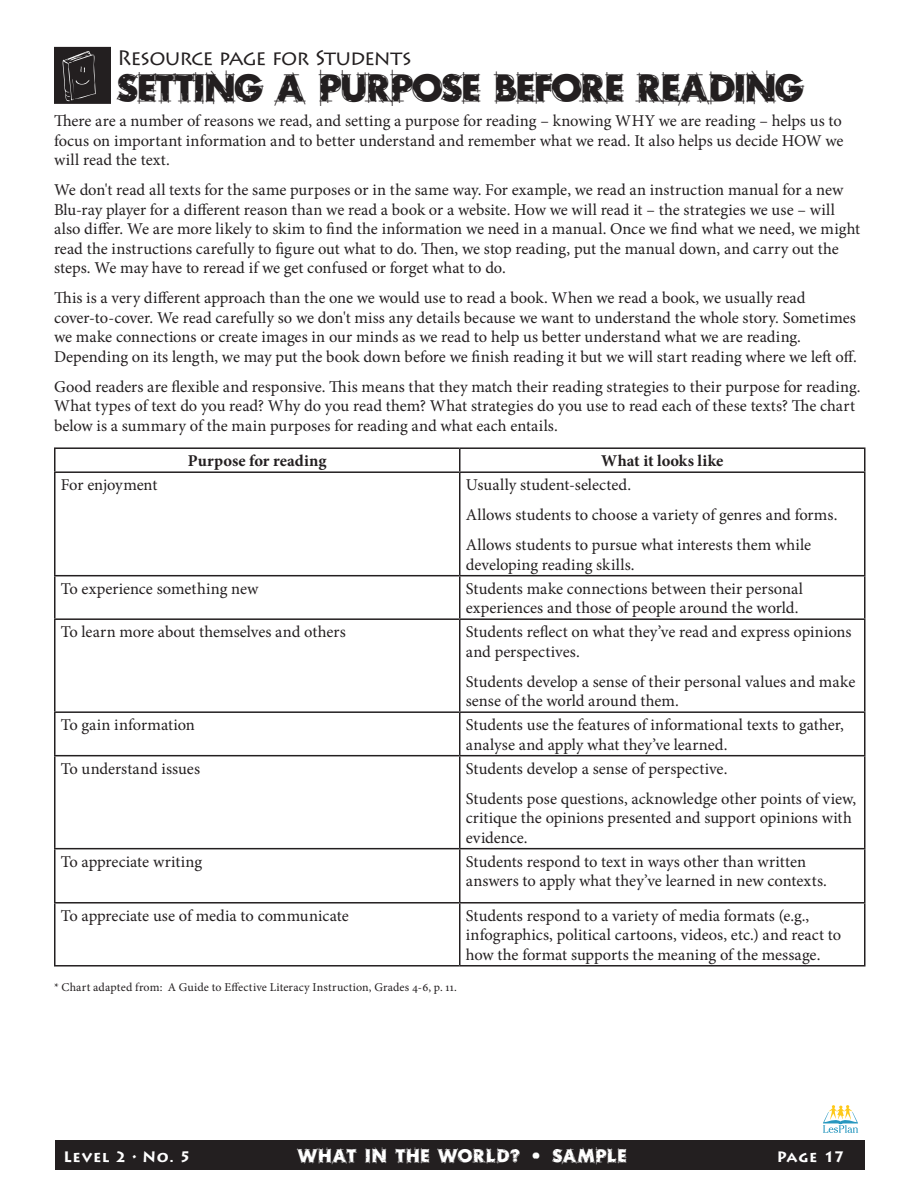
<style>
.page{position:relative;width:918px;height:1188px;background:#fff}
.page>*{position:absolute;margin:0;border:0;box-sizing:border-box;transform-origin:0 0}
.Headline_w_header{font:37.5px "Rough Draft";letter-spacing:-.025em;color:#231f20}
.Headline_w_header-2{font:21px "Lithos Pro";letter-spacing:-.05em;color:#231f20}
.t1{font:18px "Rough Draft";letter-spacing:.06em;color:#fff}
.Text_basic{font:16.5px/19.5px "Minion Pro";color:#231f20}
.Text_basic-2{font:700 16.5px "Minion Pro";color:#231f20}
.t2{font:700 15px "Lithos Pro";letter-spacing:.04em;color:#fff}
.Text_basic-3{font:12px "Minion Pro";letter-spacing:.02em;color:#231f20}
</style>
<div class="page">
<div style="left:54px;top:47px;width:57px;height:57px;background:#231f20"></div>
<hr style="left:54px;top:447px;width:406px;height:2px;background:#231f20">
<hr style="left:54px;top:449px;width:2px;height:22px;background:#231f20">
<hr style="left:460px;top:447px;width:406px;height:2px;background:#231f20">
<svg style="left:459px;top:449px;width:1px;height:22px"></svg>
<hr style="left:864px;top:449px;width:2px;height:22px;background:#231f20">
<hr style="left:54px;top:471px;width:406px;height:2px;background:#231f20">
<hr style="left:54px;top:473px;width:2px;height:102px;background:#231f20">
<hr style="left:460px;top:471px;width:406px;height:2px;background:#231f20">
<hr style="left:459px;top:473px;width:1px;height:102px;background:#231f20">
<hr style="left:864px;top:473px;width:2px;height:102px;background:#231f20">
<hr style="left:54px;top:575px;width:406px;height:1px;background:#231f20">
<hr style="left:54px;top:576px;width:2px;height:42px;background:#231f20">
<hr style="left:460px;top:575px;width:406px;height:1px;background:#231f20">
<hr style="left:459px;top:576px;width:1px;height:42px;background:#231f20">
<hr style="left:864px;top:576px;width:2px;height:42px;background:#231f20">
<hr style="left:54px;top:618px;width:406px;height:2px;background:#231f20">
<hr style="left:54px;top:620px;width:2px;height:91px;background:#231f20">
<hr style="left:460px;top:618px;width:406px;height:2px;background:#231f20">
<hr style="left:459px;top:620px;width:1px;height:91px;background:#231f20">
<hr style="left:864px;top:620px;width:2px;height:91px;background:#231f20">
<hr style="left:54px;top:711px;width:406px;height:2px;background:#231f20">
<hr style="left:54px;top:713px;width:2px;height:42px;background:#231f20">
<hr style="left:460px;top:711px;width:406px;height:2px;background:#231f20">
<hr style="left:459px;top:713px;width:1px;height:42px;background:#231f20">
<hr style="left:864px;top:713px;width:2px;height:42px;background:#231f20">
<hr style="left:54px;top:755px;width:406px;height:1px;background:#231f20">
<hr style="left:54px;top:756px;width:2px;height:92px;background:#231f20">
<hr style="left:460px;top:755px;width:406px;height:1px;background:#231f20">
<hr style="left:459px;top:756px;width:1px;height:92px;background:#231f20">
<hr style="left:864px;top:756px;width:2px;height:92px;background:#231f20">
<hr style="left:54px;top:848px;width:406px;height:1px;background:#231f20">
<hr style="left:54px;top:849px;width:2px;height:53px;background:#231f20">
<hr style="left:460px;top:848px;width:406px;height:1px;background:#231f20">
<hr style="left:459px;top:849px;width:1px;height:53px;background:#231f20">
<hr style="left:864px;top:849px;width:2px;height:53px;background:#231f20">
<hr style="left:54px;top:902px;width:406px;height:2px;background:#231f20">
<hr style="left:54px;top:904px;width:2px;height:61px;background:#231f20">
<hr style="left:460px;top:902px;width:406px;height:2px;background:#231f20">
<hr style="left:459px;top:904px;width:1px;height:61px;background:#231f20">
<hr style="left:864px;top:904px;width:2px;height:61px;background:#231f20">
<hr style="left:54px;top:965px;width:406px;height:2px;background:#231f20">
<hr style="left:460px;top:965px;width:406px;height:2px;background:#231f20">
<svg style="left:63px;top:51px;width:33px;height:50px"></svg>
<svg style="left:823px;top:1105px;width:35px;height:28px"></svg>
<div style="left:55px;top:1140px;width:810px;height:30px;background:#231f20"></div>
<p class="Headline_w_header-2" style="left:117px;top:46px;width:296px">Resource page for Students</p>
<p class="Headline_w_header" style="left:117px;top:63px;width:688px">SETTING A PURPOSE BEFORE READING</p>
<p class="Text_basic" style="left:54px;top:112px;width:791px;text-align:justify">There are a number of reasons we read, and setting a purpose for reading – knowing WHY we are reading – helps us to focus on important information and to better understand and remember what we read. It also helps us decide HOW we will read the text.</p>
<p class="Text_basic" style="left:54px;top:181px;width:808px">We don't read all texts for the same purposes or in the same way. For example, we read an instruction manual for a new Blu-ray player for a different reason than we read a book or a website. How we will read it – the strategies we use – will also differ. We are more likely to skim to find the information we need in a manual. Once we find what we need, we might read the instructions carefully to figure out what to do. Then, we stop reading, put the manual down, and carry out the steps. We may have to reread if we get confused or forget what to do.</p>
<p class="Text_basic" style="left:54px;top:289px;width:804px">This is a very different approach than the one we would use to read a book. When we read a book, we usually read cover‑to-cover. We read carefully so we don't miss any details because we want to understand the whole story. Sometimes we make connections or create images in our minds as we read to help us better understand what we are reading.<br>Depending on its length, we may put the book down before we finish reading it but we will start reading where we left off.</p>
<p class="Text_basic" style="left:54px;top:377px;width:808px">Good readers are flexible and responsive. This means that they match their reading strategies to their purpose for reading.<br>What types of text do you read? Why do you read them? What strategies do you use to read each of these texts? The chart below is a summary of the main purposes for reading and what each entails.</p>
<p class="Text_basic-2" style="left:188px;top:449px;width:140px">Purpose for reading</p>
<p class="Text_basic-2" style="left:601px;top:449px;width:124px">What it looks like</p>
<p class="Text_basic" style="left:61px;top:475px;width:98px">For enjoyment</p>
<p class="Text_basic" style="left:466px;top:475px;width:167px">Usually student-selected.</p>
<p class="Text_basic" style="left:466px;top:505px;width:373px">Allows students to choose a variety of genres and forms.</p>
<p class="Text_basic" style="left:466px;top:535px;width:347px">Allows students to pursue what interests them while developing reading skills.</p>
<p class="Text_basic" style="left:61px;top:579px;width:199px">To experience something new</p>
<p class="Text_basic" style="left:466px;top:579px;width:339px">Students make connections between their personal experiences and those of people around the world.</p>
<p class="Text_basic" style="left:61px;top:622px;width:287px">To learn more about themselves and others</p>
<p class="Text_basic" style="left:466px;top:622px;width:387px">Students reflect on what they’ve read and express opinions and perspectives.</p>
<p class="Text_basic" style="left:466px;top:672px;width:391px">Students develop a sense of their personal values and make sense of the world around them.</p>
<p class="Text_basic" style="left:61px;top:715px;width:136px">To gain information</p>
<p class="Text_basic" style="left:466px;top:715px;width:380px">Students use the features of informational texts to gather, analyse and apply what they’ve learned.</p>
<p class="Text_basic" style="left:61px;top:759px;width:141px">To understand issues</p>
<p class="Text_basic" style="left:466px;top:759px;width:263px">Students develop a sense of perspective.</p>
<p class="Text_basic" style="left:466px;top:789px;width:392px">Students pose questions, acknowledge other points of view, critique the opinions presented and support opinions with evidence.</p>
<p class="Text_basic" style="left:61px;top:852px;width:143px">To appreciate writing</p>
<p class="Text_basic" style="left:466px;top:852px;width:363px">Students respond to text in ways other than written answers to apply what they’ve learned in new contexts.</p>
<p class="Text_basic" style="left:61px;top:906px;width:290px">To appreciate use of media to communicate</p>
<p class="Text_basic" style="left:466px;top:906px;width:377px">Students respond to a variety of media formats (e.g., infographics, political cartoons, videos, etc.) and react to how the format supports the meaning of the message.</p>
<p class="Text_basic-3" style="left:54px;top:979px;width:404px">* Chart adapted from: A Guide to Effective Literacy Instruction, Grades 4-6, p. 11.</p>
<p class="t2" style="left:64px;top:1148px;width:129px">Level 2 • No. 5</p>
<p class="t1" style="left:298px;top:1144px;width:329px">WHAT IN THE WORLD? • SAMPLE</p>
<p class="t2" style="left:777px;top:1148px;width:70px">Page 17</p>
</div>
